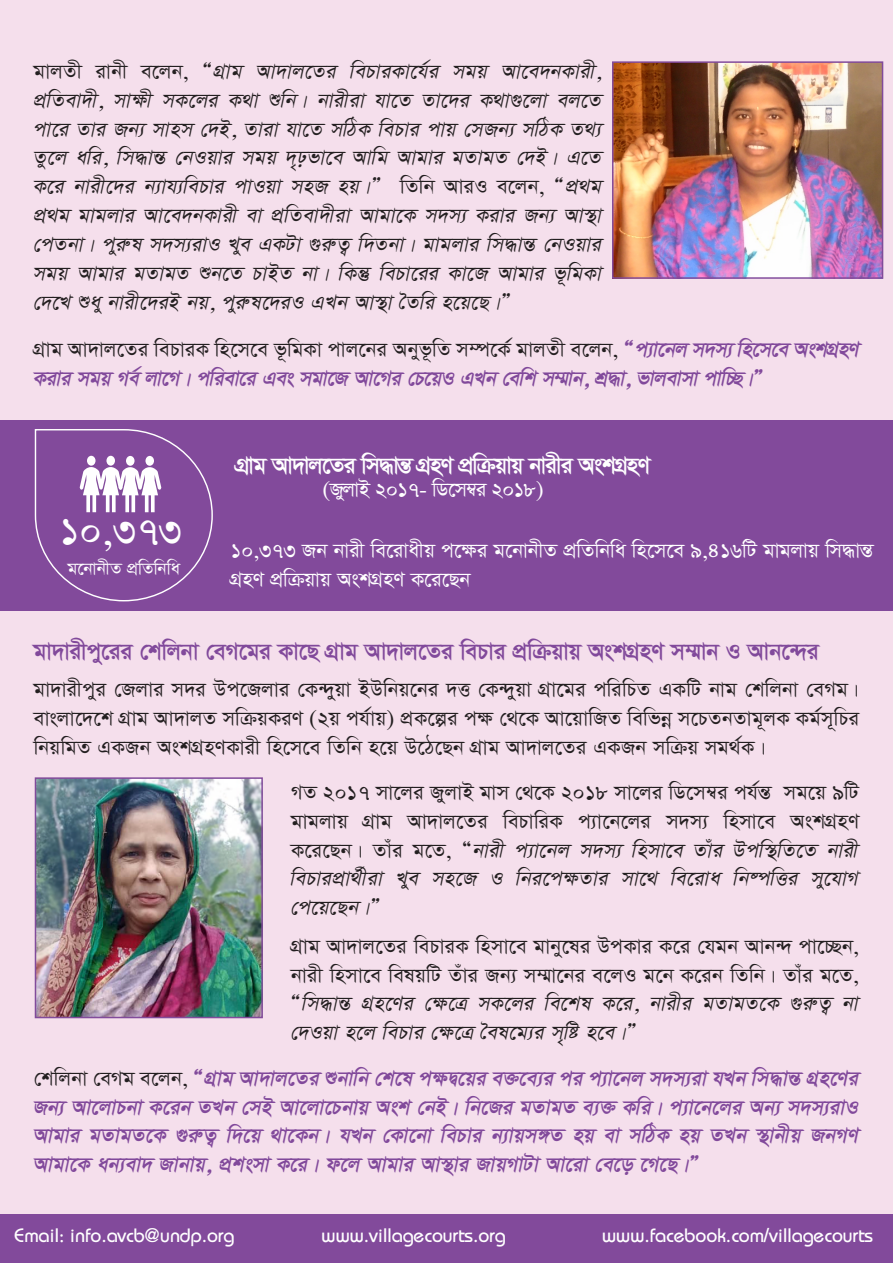
<style>
.page{position:relative;width:893px;height:1263px;background:#f5dfec}
.page>*{position:absolute;margin:0;border:0;box-sizing:border-box;transform-origin:0 0}
.t1{font:45.15px "Sutonny MJ";color:#fff}
.t2{font:27px "Sutonny MJ Bold";color:#81499b}
.t3{font:27px "Sutonny MJ Bold";letter-spacing:-.025em;color:#fff}
.t4{font:24px/28.8px "Sutonny MJ Italic";letter-spacing:.01em;color:#231f20;text-align:justify}
.t5{font:24px/28.8px "Sutonny MJ";letter-spacing:.01em;color:#231f20}
.t6{font:italic 24px/28.8px "Sutonny MJ Bold";letter-spacing:.01em;color:#81499b;text-align:justify}
.t7{font:24px/28.8px "Sutonny MJ";color:#fff}
.t8{font:italic 24px "Sutonny MJ Bold";letter-spacing:-.01em;color:#81499b}
.t9{font:24px "Sutonny MJ";letter-spacing:-.025em;color:#fff}
.t10{font:20.4px "Sutonny MJ";color:#fff}
.t11{font:19.5px "Bauhaus";color:#fff}
.s1{font-family:"Sutonny MJ"}
.s2{font-family:"Sutonny MJ Bold";font-style:italic;color:#81499b}
.s3{font-family:"Sutonny MJ";font-style:normal;color:#231f20}
</style>
<div class="page">
<div style="left:0;top:421px;width:893px;height:190px;background:#824a9b"></div>
<svg style="left:34px;top:429px;width:179px;height:173px"></svg>
<div style="left:0;top:1214px;width:893px;height:49px;background:#824a9b"></div>
<img style="left:615px;top:64px;width:265px;height:212px">
<img style="left:38px;top:780px;width:222px;height:235px">
<div style="left:35px;top:777px;width:228px;height:241px;border:2px solid #824b9b"></div>
<div style="left:612px;top:61px;width:271px;height:218px;border:2px solid #824b9b"></div>
<p class="t4" style="left:34px;top:58px;width:570px"><span class="s1">GVJZX IVBX E‡JB,</span> ÒMÖVG AV`VJ‡ZI WEPVIKV‡H©I MGQ AV‡E`BKVIX, CÖWZEV`X, MVŸX MK‡JI K_V ÏWB| BVIXIV HV‡Z ZV‡`I K_V¸‡JV EJ‡Z CV‡I ZVI RB¨ MVNM †`B, ZVIV HV‡Z MWVK WEPVI CVQ †MRB¨ MWVK Z_¨ ZZ‡J AWI, WM×VŠÍ†BIQVI MGQ `„PFV‡E AVWG AVGVI GZVGZ †`B| G‡Z K‡I BVIX‡`I B¨VH¨WEPVI CVIQV MNR NQ|Ó <span class="s1">WZWB AVII E‡JB,</span> ÒCÖ_G CÖ_G GVGJVI AV‡E`BKVIX EV CÖWZEV`XIV AVGV‡K M`M¨ KIVI RB¨ AV¯’V †CZBV| CYIÆL M`M¨IVI LYE GKUV ¸IÆZ¡ W`ZBV| GVGJVI WM×VŠÍ†BIQVI MGQ AVGVI GZVGZ ÏB‡Z PVBZ BV| WKŠ‘WEPV‡II KV‡R AVGVI F‚WGKV †`‡L ÏAYBVIX‡`IB BQ, CYIÆL‡`II GLB AV¯’V ˆZWI N‡Q‡Q|Ó</p>
<p class="t5" style="left:34px;top:336px;width:828px">MÖVG AV`VJ‡ZI WEPVIK WN‡M‡E F‚WGKV CVJ‡BI ABYF‚WZ M¤Ú‡K© GVJZX E‡JB, <span class="s2">ÒC¨V‡BJ M`M¨ WN‡M‡E ASKMÖNY</span></p>
<p class="t8" style="left:34px;top:364px;width:731px">KIVI MGQ ME© JV‡M| CWIEV‡I GES MGV‡R AV‡MI †P‡QI GLB †EWK M¤§VB, KÖ×V, FVJEVMV CVW”Q|Ó</p>
<h1 class="t1" style="left:60px;top:506px;width:124px">10,373</h1>
<p class="t10" style="left:68px;top:557px;width:114px">G‡BVBXZ CÖWZWBWA</p>
<p class="t3" style="left:237px;top:451px;width:415px">MÖVG AV`VJ‡ZI WM×VŠÍMÖNY CÖWΜQVQ BVIXI ASKMÖNY</p>
<p class="t9" style="left:322px;top:476px;width:223px">(RYJVB 2017- WW‡M¤^I 2018)</p>
<p class="t7" style="left:231px;top:537px;width:657px">10,373 RB BVIX WE‡IVAXQ C‡ŸI G‡BVBXZ CÖWZWBWA WN‡M‡E 9,416WU GVGJVQ WM×VŠÍ<br>MÖNY CÖWΜQVQ ASKMÖNY K‡I‡QB</p>
<p class="t2" style="left:34px;top:636px;width:786px">GV`VIXCY‡II †KWJBV †EM‡GI KV‡Q MÖVG AV`VJ‡ZI WEPVI CÖWΜQVQ ASKMÖNY M¤§VB I AVB‡›`I</p>
<p class="t5" style="left:34px;top:676px;width:827px;text-align:justify">GV`VIXCYI †RJVI M`I DC‡RJVI †K›`YQV BDWBQ‡BI `Ë †K›`YQV MÖV‡GI CWIWPZ GKWU BVG †KWJBV †EMG| EVSJV‡`‡K MÖVG AV`VJZ MWΜQKIY (2Q CH©VQ) CÖK‡ÍI CŸ †_‡K AV‡QVWRZ WEWFBŒ M‡PZBZVG~JK KG©M~WPI WBQWGZ GKRB ASKMÖNYKVIX WN‡M‡E WZWB N‡Q D‡V‡QB MÖVG AV`VJ‡ZI GKRB MWΜQ MG_©K|</p>
<p class="t5" style="left:291px;top:779px;width:570px">MZ 2017 MV‡JI RYJVB GVM †_‡K 2018 MV‡JI WW‡M¤^I CH©ŠÍMG‡Q 9WU<br>GVGJVQ MÖVG AV`VJ‡ZI WEPVWIK C¨V‡B‡JI M`M¨ WNMV‡E ASKMÖNY</p>
<p class="t4" style="left:291px;top:837px;width:569px"><span class="s1">K‡I‡QB| ZVUI G‡Z, Ò</span>BVIX C¨V‡BJ M`M¨ WNMV‡E ZVUI DCW¯’WZ‡Z BVIX WEPVICÖV_©XIV LYE MN‡R I WBI‡CŸZVI MV‡_ WE‡IVA WB®ÚWËI MY‡HVM †C‡Q‡QB|Ó</p>
<p class="t5" style="left:291px;top:933px;width:570px">MÖVG AV`VJ‡ZI WEPVIK WNMV‡E GVBY‡LI DCKVI K‡I †HGB AVB›` CV‡”QB,<br>BVIX WNMV‡E WELQWU ZUVI RB¨ M¤§V‡BI E‡JI G‡B K‡IB WZWB| ZVUI G‡Z,</p>
<p class="t4" style="left:291px;top:990px;width:569px">ÒWM×VŠÍMÖN‡YI †Ÿ‡Î MK‡JI WE‡KL K‡I, BVIXI GZVGZ‡K ¸IÆZ¡ BV †`IQV N‡J WEPVI †Ÿ‡Î ˆEL‡G¨I M„WÓ N‡E|Ó</p>
<p class="t6" style="left:34px;top:1065px;width:827px"><span class="s3">†KWJBV †EMG E‡JB,</span> ÒMÖVG AV`VJ‡ZI ÏBVWB †K‡L CŸØ‡QI E³‡E¨I CI C¨V‡BJ M`M¨IV HLB WM×VŠÍMÖN‡YI RB¨ AV‡JVPBV K‡IB ZLB †MB AV‡JV‡PBVQ ASK †BB| WB‡RI GZVGZ E¨³ KWI| C¨V‡B‡JI AB¨ M`M¨IVI AVGVI GZVGZ‡K ¸IÆZ¡ W`‡Q _V‡KB| HLB †KV‡BV WEPVI B¨VQM½Z NQ EV MWVK NQ ZLB ¯’VBXQ RBMY AVGV‡K AB¨EV` RVBVQ, CÖKSMV K‡I| D‡J AVGVI AV¯’VI RVQMVUV AV‡IV †E‡O ‡M‡Q|Ó</p>
<p class="t11" style="left:15px;top:1223px;width:221px">Email: info.avcb@undp.org</p>
<p class="t11" style="left:322px;top:1223px;width:186px">www.villagecourts.org</p>
<p class="t11" style="left:602px;top:1223px;width:273px">www.facebook.com/villagecourts</p>
</div>
